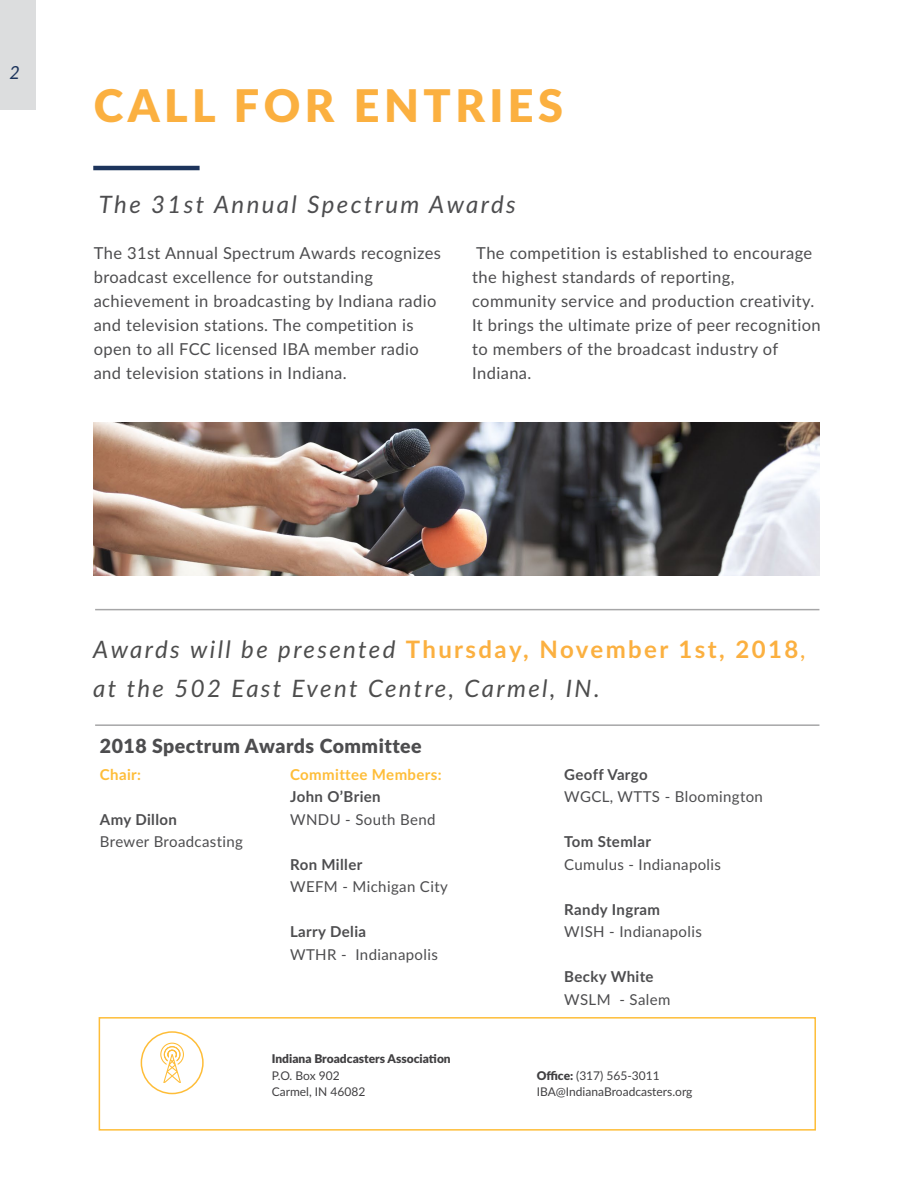
<style>
.page{position:relative;width:918px;height:1188px;background:#fff}
.page>*{position:absolute;margin:0;border:0;box-sizing:border-box;transform-origin:0 0}
.t1{font:900 45px "Lato";letter-spacing:.1em;color:#fbb040}
.t2{font:italic 24px/39px "Lato";letter-spacing:.1em;color:#4d4d4d}
.t3{font:italic 24px "Lato";letter-spacing:.1em;color:#4d4d4f}
.t4{font:900 19.5px "Lato";letter-spacing:.025em;color:#4d4d4f}
.t5{font:italic 18px "Lato";color:#1d345c}
.t6{font:16.5px/24px "Lato";letter-spacing:.025em;color:#4d4d4f}
.t7{font:15px "Lato";letter-spacing:.025em;color:#4d4d4f}
.t8{font:700 15px "Lato";letter-spacing:.025em;color:#4d4d4f}
.t9{font:700 15px "Lato";letter-spacing:.025em;color:#febd38}
.t10{font:12px/16.5px "Lato";color:#414042}
.t11{font:900 12px "Lato";color:#414042}
.s1{font-weight:700;font-style:normal;color:#fbb040}
.s2{color:#fbb040}
.s3{font-weight:900}
</style>
<div class="page">
<hr style="left:93px;top:166px;width:107px;height:4px;background:#1d345c">
<img style="left:93px;top:423px;width:726px;height:153px">
<hr style="left:95px;top:609px;width:724px;height:1px;background:#4d4d4f">
<hr style="left:95px;top:724px;width:724px;height:2px;background:#4d4d4f">
<div style="left:99px;top:1017px;width:717px;height:114px;border:2px solid #febd38"></div>
<div style="left:141px;top:1031px;width:63px;height:63px;border:2px solid #febd38;border-radius:50%"></div>
<svg style="left:160px;top:1043px;width:24px;height:40px"></svg>
<div style="left:0;top:0;width:36px;height:109px;background:#dcddde"></div>
<p class="t5" style="left:10px;top:59px;width:12px">2</p>
<h1 class="t1" style="left:94px;top:71px;width:471px">CALL FOR ENTRIES</h1>
<h2 class="t3" style="left:99px;top:187px;width:418px">The 31st Annual Spectrum Awards</h2>
<p class="t6" style="left:94px;top:240px;width:349px">The 31st Annual Spectrum Awards recognizes broadcast excellence for outstanding achievement in broadcasting by Indiana radio and television stations. The competition is open to all FCC licensed IBA member radio and television stations in Indiana.</p>
<p class="t6" style="left:472px;top:240px;width:350px">The competition is established to encourage the highest standards of reporting, community service and production creativity.<br>It brings the ultimate prize of peer recognition to members of the broadcast industry of Indiana.</p>
<h2 class="t2" style="left:93px;top:628px;width:714px">Awards will be presented <span class="s1">Thursday, November 1st, 2018</span><span class="s2">, </span>at the 502 East Event Centre, Carmel, IN.</h2>
<p class="t4" style="left:100px;top:731px;width:323px">2018 Spectrum Awards Committee</p>
<p class="t9" style="left:290px;top:763px;width:153px">Committee Members:</p>
<p class="t8" style="left:290px;top:786px;width:92px">John O’Brien</p>
<p class="t7" style="left:290px;top:808px;width:147px">WNDU - South Bend</p>
<p class="t8" style="left:290px;top:853px;width:74px">Ron Miller</p>
<p class="t7" style="left:290px;top:876px;width:159px">WEFM - Michigan City</p>
<p class="t8" style="left:290px;top:921px;width:77px">Larry Delia</p>
<p class="t7" style="left:290px;top:943px;width:149px">WTHR - Indianapolis</p>
<p class="t9" style="left:100px;top:763px;width:43px">Chair:</p>
<p class="t8" style="left:100px;top:808px;width:78px">Amy Dillon</p>
<p class="t7" style="left:100px;top:831px;width:145px">Brewer Broadcasting</p>
<p class="t8" style="left:564px;top:763px;width:85px">Geoff Vargo</p>
<p class="t7" style="left:564px;top:786px;width:200px">WGCL, WTTS - Bloomington</p>
<p class="t8" style="left:564px;top:831px;width:88px">Tom Stemlar</p>
<p class="t7" style="left:564px;top:853px;width:158px">Cumulus - Indianapolis</p>
<p class="t8" style="left:564px;top:898px;width:97px">Randy Ingram</p>
<p class="t7" style="left:564px;top:921px;width:139px">WISH - Indianapolis</p>
<p class="t8" style="left:564px;top:966px;width:91px">Becky White</p>
<p class="t7" style="left:564px;top:988px;width:108px">WSLM - Salem</p>
<p class="t11" style="left:272px;top:1050px;width:181px">Indiana Broadcasters Association</p>
<p class="t10" style="left:272px;top:1067px;width:95px">P.O. Box 902<br>Carmel, IN 46082</p>
<p class="t10" style="left:537px;top:1067px;width:157px"><span class="s3">Office:</span> (317) 565-3011<br>IBA@IndianaBroadcasters.org</p>
</div>
